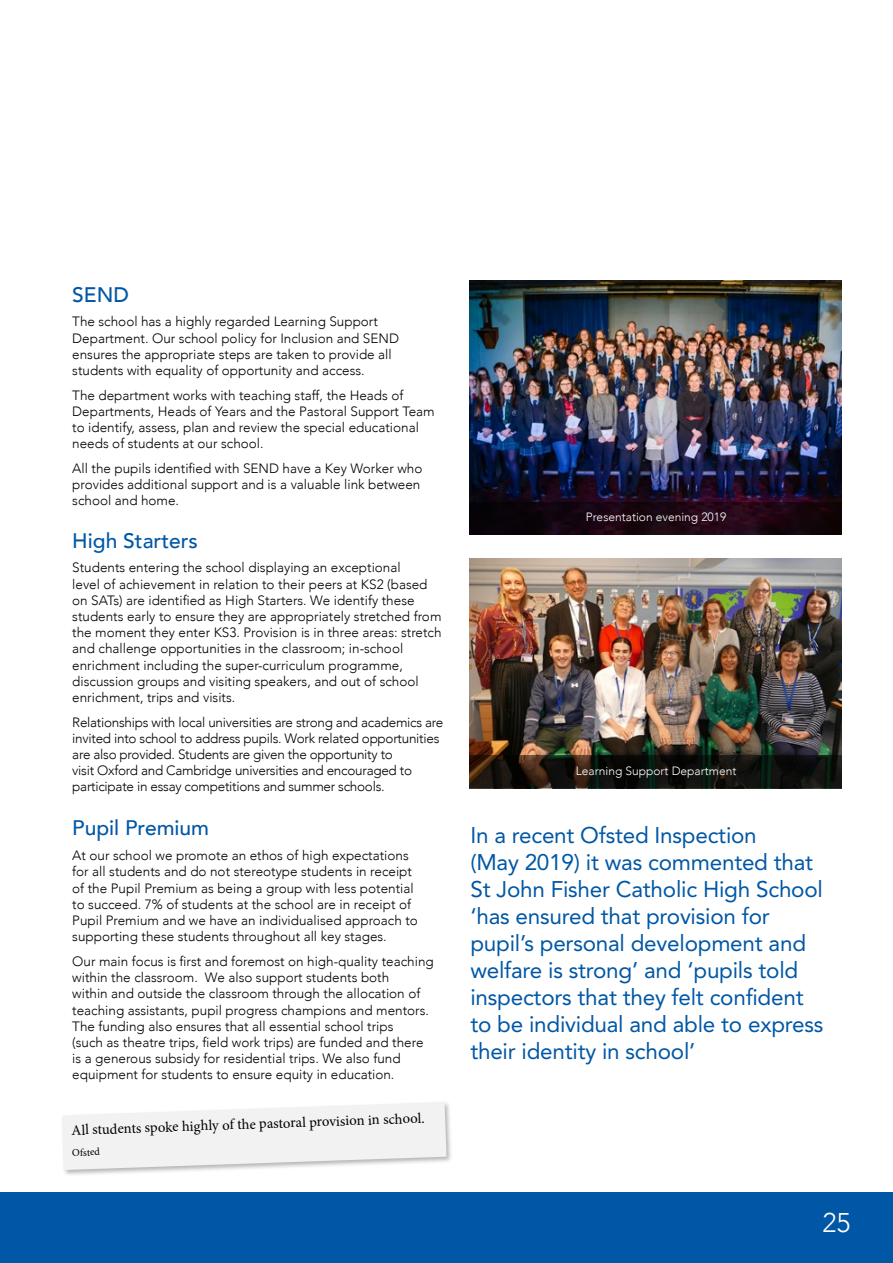
<style>
.page{position:relative;width:893px;height:1263px;background:#fff}
.page>*{position:absolute;margin:0;border:0;box-sizing:border-box;transform-origin:0 0}
.t1{font:300 27px "Avenir";color:#fff}
.t2{font:22.5px/27px "Avenir LT";letter-spacing:-.01em;color:#0057a5}
.t3{font:500 21px "Avenir";color:#0057a5}
.t4{font:14.7px "Minion Pro";color:#000}
.t5{font:300 13.5px/16.2px "Avenir";color:#000}
.t6{font:300 13.5px/16.2px "Avenir";letter-spacing:-.02em;color:#000}
.t7{font:300 12px "Avenir";color:#fff}
.t8{font:10.5px "Minion Pro";color:#000}
</style>
<div class="page">
<div style="left:0;top:1192px;width:893px;height:71px;background:#0057a5"></div>
<img style="left:470px;top:281px;width:372px;height:221px">
<img style="left:470px;top:558px;width:372px;height:197px">
<svg style="left:470px;top:755px;width:372px;height:33px;background:#15130d"></svg>
<svg style="left:470px;top:502px;width:372px;height:32px;background:#17050f"></svg>
<div style="left:60px;top:1100px;width:393px;height:77px;background:#000;opacity:.3"></div>
<svg style="left:62px;top:1102px;width:384px;height:68px"></svg>
<h3 class="t3" style="left:72px;top:276px;width:58px">SEND</h3>
<p class="t5" style="left:72px;top:314px;width:328px">The school has a highly regarded Learning Support Department. Our school policy for Inclusion and SEND ensures the appropriate steps are taken to provide all students with equality of opportunity and access.</p>
<p class="t5" style="left:72px;top:387px;width:364px">The department works with teaching staff, the Heads of Departments, Heads of Years and the Pastoral Support Team to identify, assess, plan and review the special educational needs of students at our school.</p>
<p class="t5" style="left:72px;top:460px;width:352px">All the pupils identified with SEND have a Key Worker who provides additional support and is a valuable link between school and home.</p>
<h3 class="t3" style="left:72px;top:522px;width:127px">High Starters</h3>
<p class="t5" style="left:72px;top:560px;width:371px">Students entering the school displaying an exceptional<br>level of achievement in relation to their peers at KS2 (based on SATs) are identified as High Starters. We identify these students early to ensure they are appropriately stretched from the moment they enter KS3. Provision is in three areas: stretch and challenge opportunities in the classroom; in-school enrichment including the super-curriculum programme, discussion groups and visiting speakers, and out of school enrichment, trips and visits.</p>
<p class="t6" style="left:72px;top:714px;width:373px">Relationships with local universities are strong and academics are invited into school to address pupils. Work related opportunities are also provided. Students are given the opportunity to<br>visit Oxford and Cambridge universities and encouraged to participate in essay competitions and summer schools.</p>
<h3 class="t3" style="left:72px;top:810px;width:138px">Pupil Premium</h3>
<p class="t5" style="left:72px;top:847px;width:347px">At our school we promote an ethos of high expectations for all students and do not stereotype students in receipt of the Pupil Premium as being a group with less potential to succeed. 7% of students at the school are in receipt of Pupil Premium and we have an individualised approach to supporting these students throughout all key stages.</p>
<p class="t5" style="left:72px;top:953px;width:363px">Our main focus is first and foremost on high-quality teaching within the classroom. We also support students both<br>within and outside the classroom through the allocation of teaching assistants, pupil progress champions and mentors.<br>The funding also ensures that all essential school trips<br>(such as theatre trips, field work trips) are funded and there is a generous subsidy for residential trips. We also fund equipment for students to ensure equity in education.</p>
<p class="t4" style="left:71px;top:1120px;width:355px;rotate:-2deg">All students spoke highly of the pastoral provision in school.</p>
<p class="t8" style="left:72px;top:1145px;width:29px;rotate:-2deg">Ofsted</p>
<p class="t7" style="left:586px;top:510px;width:142px">Presentation evening 2019</p>
<p class="t7" style="left:576px;top:763px;width:162px">Learning Support Department</p>
<p class="t2" style="left:470px;top:822px;width:355px">In a recent Ofsted Inspection<br>(May 2019) it was commented that<br>St John Fisher Catholic High School ‘has ensured that provision for pupil’s personal development and welfare is strong’ and ‘pupils told inspectors that they felt confident to be individual and able to express their identity in school’</p>
<h1 class="t1" style="left:822px;top:1206px;width:30px">25</h1>
</div>
